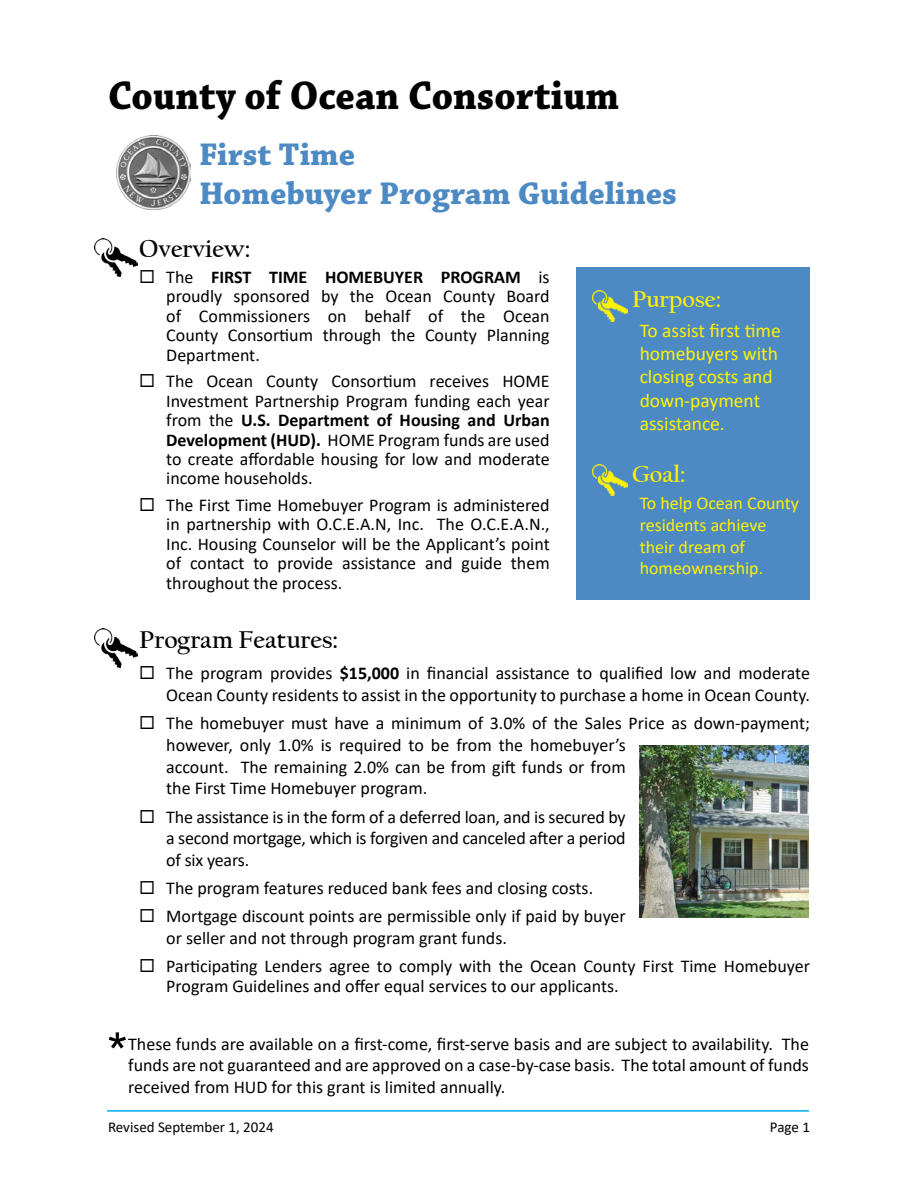
<style>
.page{position:relative;width:918px;height:1188px;background:#fff}
.page>*{position:absolute;margin:0;border:0;box-sizing:border-box;transform-origin:0 0}
.t1{font:55.5px "Helvetica";color:#000}
.t2{font:700 42px "Chaparral Pro";color:#000;scale:.93 1}
.t3{font:700 33px/39.6px "Chaparral Pro";color:#4d8ac3}
.t4{font:700 25.5px "Californian FB";color:#000}
.t5{font:700 24px "Californian FB";color:#fff200}
.t6{font:19.5px/23.4px "Calibri";color:#fff200}
.t7{font:18px/19.5px "Calibri";color:#000;text-align:justify}
.t8{font:18px/21.6px "Calibri";color:#fff200}
.t9{font:15px "Calibri";color:#000}
.s1{font-weight:700}
</style>
<div class="page">
<hr style="left:107px;top:1110px;width:702px;height:2px;background:#00aeef">
<img style="left:116px;top:136px;width:74px;height:73px">
<img style="left:95px;top:238px;width:42px;height:39px">
<img style="left:95px;top:629px;width:42px;height:38px">
<img style="left:639px;top:745px;width:170px;height:173px">
<div style="left:577px;top:268px;width:233px;height:332px;background:#4d8ac3"></div>
<img style="left:593px;top:291px;width:34px;height:31px">
<img style="left:593px;top:465px;width:34px;height:31px">
<h2 class="t2" style="left:108px;top:71px;width:551px">County of Ocean Consortium</h2>
<h3 class="t3" style="left:199px;top:136px;width:479px">First Time<br>Homebuyer Program Guidelines</h3>
<h3 class="t4" style="left:139px;top:235px;width:113px">Overview:</h3>
<p class="t7" style="left:166px;top:267px;width:385px">The <span class="s1">FIRST TIME HOMEBUYER PROGRAM</span> is proudly sponsored by the Ocean County Board of Commissioners on behalf of the Ocean County Consortium through the County Planning Department.</p>
<p class="t7" style="left:166px;top:371px;width:385px">The Ocean County Consortium receives HOME Investment Partnership Program funding each year from the <span class="s1">U.S. Department of Housing and Urban Development (HUD).</span> HOME Program funds are used to create affordable housing for low and moderate income households.</p>
<p class="t7" style="left:166px;top:495px;width:385px">The First Time Homebuyer Program is administered in partnership with O.C.E.A.N, Inc. The O.C.E.A.N., Inc. Housing Counselor will be the Applicant’s point of contact to provide assistance and guide them throughout the process.</p>
<h3 class="t5" style="left:632px;top:286px;width:90px">Purpose:</h3>
<p class="t6" style="left:640px;top:318px;width:143px">To assist first time homebuyers with closing costs and down-payment assistance.</p>
<h3 class="t5" style="left:632px;top:460px;width:55px">Goal:</h3>
<p class="t8" style="left:640px;top:492px;width:161px">To help Ocean County residents achieve their dream of homeownership.</p>
<h3 class="t4" style="left:139px;top:625px;width:201px">Program Features:</h3>
<p class="t7" style="left:166px;top:662px;width:645px;line-height:21.6px">The program provides <span class="s1">$15,000</span> in financial assistance to qualified low and moderate<br>Ocean County residents to assist in the opportunity to purchase a home in Ocean County.</p>
<p class="t7" style="left:166px;top:712px;width:645px;line-height:21.6px;text-align:left">The homebuyer must have a minimum of 3.0% of the Sales Price as down-payment; however, only 1.0% is required to be from the homebuyer’s<br>account. The remaining 2.0% can be from gift funds or from<br>the First Time Homebuyer program.</p>
<p class="t7" style="left:166px;top:805px;width:461px;line-height:21.6px">The assistance is in the form of a deferred loan, and is secured by a second mortgage, which is forgiven and canceled after a period of six years.</p>
<p class="t7" style="left:166px;top:874px;width:461px;line-height:28.3px">The program features reduced bank fees and closing costs.<br>Mortgage discount points are permissible only if paid by buyer</p>
<p class="t7" style="left:166px;top:923px;width:645px;line-height:28.3px">or seller and not through program grant funds.<br>Participating Lenders agree to comply with the Ocean County First Time Homebuyer</p>
<p class="t7" style="left:166px;top:976px;width:454px">Program Guidelines and offer equal services to our applicants.</p>
<h1 class="t1" style="left:107px;top:1021px;width:23px">*</h1>
<p class="t7" style="left:128px;top:1032px;width:682px;line-height:21.6px">These funds are available on a first-come, first-serve basis and are subject to availability. The funds are not guaranteed and are approved on a case-by-case basis. The total amount of funds received from HUD for this grant is limited annually.</p>
<p class="t9" style="left:108px;top:1117px;width:167px">Revised September 1, 2024</p>
<p class="t9" style="left:770px;top:1117px;width:42px">Page 1</p>
</div>
